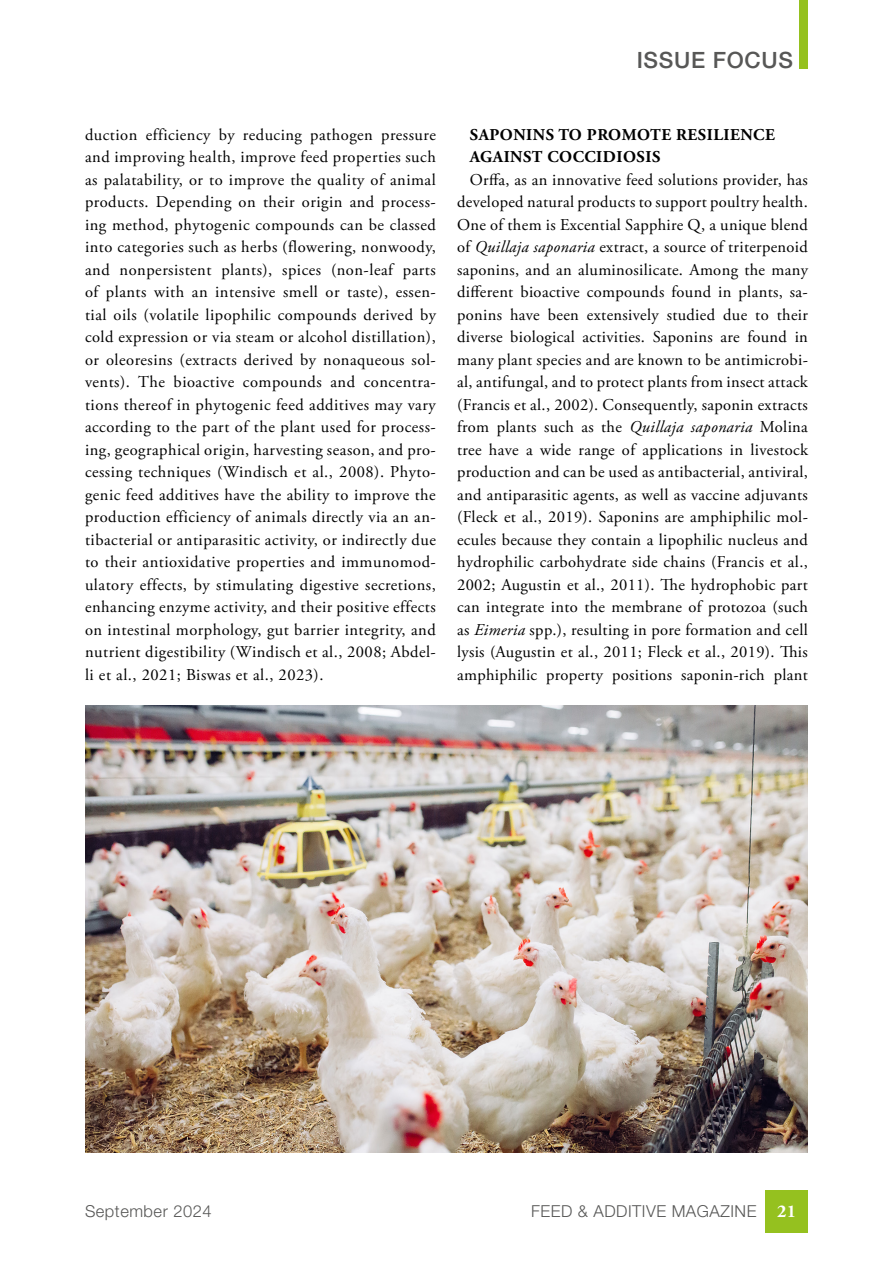
<style>
.page{position:relative;width:893px;height:1263px;background:#fff}
.page>*{position:absolute;margin:0;border:0;box-sizing:border-box;transform-origin:0 0}
.t1{font:500 22.5px "Helvetica Neue LT Pro";letter-spacing:.03em;color:#575756}
.t2{font:16.5px/22.5px "Adobe Garamond Pro";letter-spacing:.02em;color:#000;text-align:justify}
.t3{font:700 16.5px/22.5px "Adobe Garamond Pro";letter-spacing:.03em;color:#000}
.t4{font:300 16.5px "Helvetica Neue LT Pro";letter-spacing:.03em;color:#575756}
.s1{font-style:italic}
.s2{font-family:"Adobe Garamond Pro";font-weight:700;font-size:18px;color:#fff}
</style>
<div class="page">
<div style="left:799px;top:0;width:9px;height:69px;background:#95c11f"></div>
<div style="left:765px;top:1191px;width:43px;height:42px;background:#95c11f"></div>
<img style="left:85px;top:706px;width:723px;height:446px">
<h1 class="t1" style="left:637px;top:47px;width:158px">ISSUE FOCUS</h1>
<p class="t2" style="left:85px;top:124px;width:352px">duction efficiency by reducing pathogen pressure and improving health, improve feed properties such as palatability, or to improve the quality of animal products. Depending on their origin and process&shy;ing method, phytogenic compounds can be classed into categories such as herbs (flowering, nonwoody, and nonpersistent plants), spices (non-leaf parts of plants with an intensive smell or taste), essen&shy;tial oils (volatile lipophilic compounds derived by cold expression or via steam or alcohol distillation), or oleoresins (extracts derived by nonaqueous sol&shy;vents). The bioactive compounds and concentra&shy;tions thereof in phytogenic feed additives may vary according to the part of the plant used for process&shy;ing, geographical origin, harvesting season, and pro&shy;cessing techniques (Windisch et al., 2008). Phyto&shy;genic feed additives have the ability to improve the production efficiency of animals directly via an an&shy;tibacterial or antiparasitic activity, or indirectly due to their antioxidative properties and immunomod&shy;ulatory effects, by stimulating digestive secretions, enhancing enzyme activity, and their positive effects on intestinal morphology, gut barrier integrity, and nutrient digestibility (Windisch et al., 2008; Abdel&shy;li et al., 2021; Biswas et al., 2023).</p>
<p class="t3" style="left:470px;top:123px;width:306px">SAPONINS TO PROMOTE RESILIENCE<br>AGAINST COCCIDIOSIS</p>
<p class="t2" style="left:457px;top:169px;width:352px;text-indent:13px">Orffa, as an innovative feed solutions provider, has developed natural products to support poultry health.<br>One of them is Excential Sapphire Q, a unique blend of <span class="s1">Quillaja saponaria</span> extract, a source of triterpenoid saponins, and an aluminosilicate. Among the many different bioactive compounds found in plants, sa&shy;ponins have been extensively studied due to their diverse biological activities. Saponins are found in many plant species and are known to be antimicrobi&shy;al, antifungal, and to protect plants from insect attack (Francis et al., 2002). Consequently, saponin extracts from plants such as the <span class="s1">Quillaja saponaria</span> Molina tree have a wide range of applications in livestock production and can be used as antibacterial, antiviral, and antiparasitic agents, as well as vaccine adjuvants (Fleck et al., 2019). Saponins are amphiphilic mol&shy;ecules because they contain a lipophilic nucleus and hydrophilic carbohydrate side chains (Francis et al., 2002; Augustin et al., 2011). The hydrophobic part can integrate into the membrane of protozoa (such as <span class="s1">Eimeria</span> spp.), resulting in pore formation and cell lysis (Augustin et al., 2011; Fleck et al., 2019). This amphiphilic property positions saponin-rich plant</p>
<p class="t4" style="left:85px;top:1201px;width:128px">September 2024</p>
<p class="t4" style="left:531px;top:1201px;width:266px">FEED &amp; ADDITIVE MAGAZINE <span class="s2">21</span></p>
</div>
